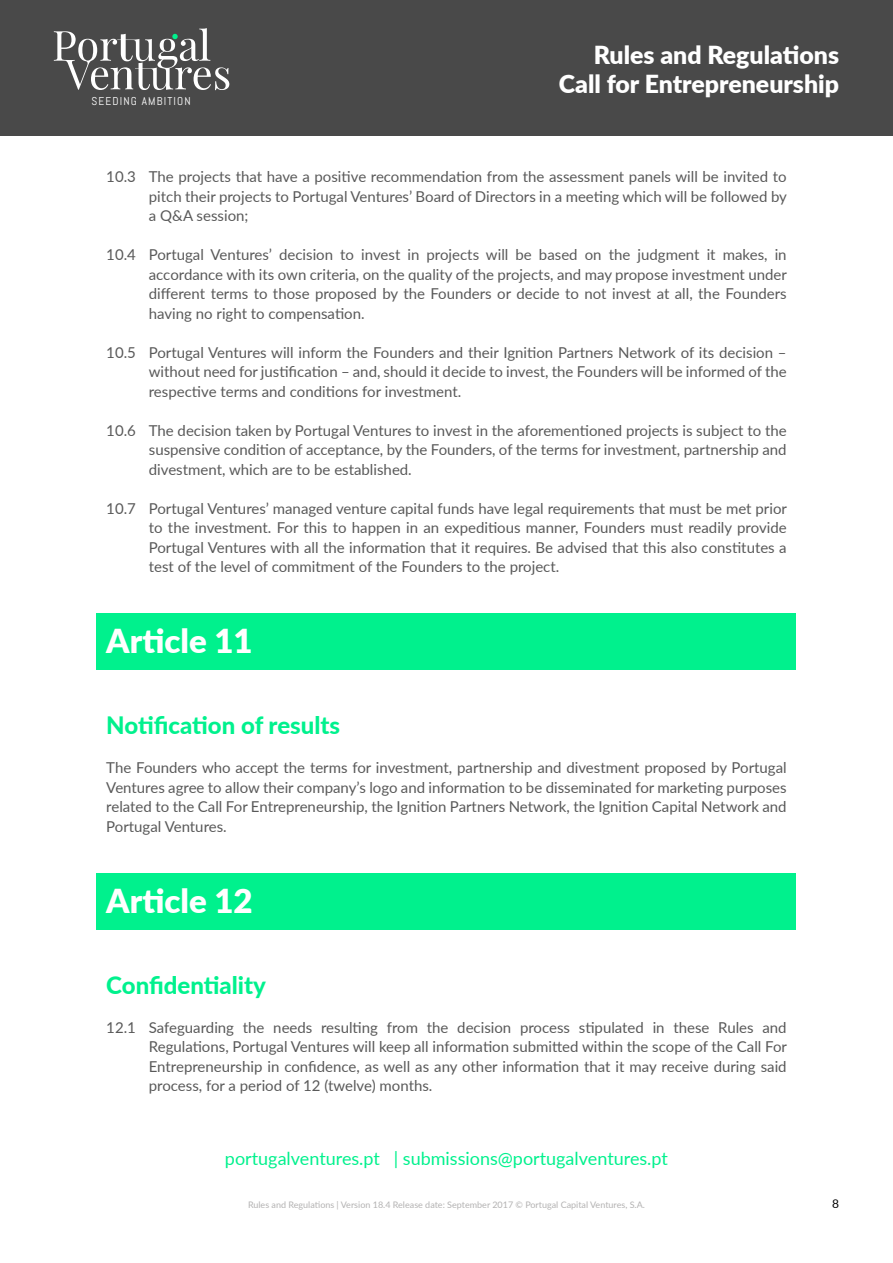
<style>
.page{position:relative;width:893px;height:1263px;background:#fff}
.page>*{position:absolute;margin:0;border:0;box-sizing:border-box;transform-origin:0 0}
.t1{font:900 33px "Lato";color:#fff}
.t2{font:900 24.9px/29.8px "Lato";color:#fff;text-align:right}
.t3{font:800 24px "Lato";color:#00f18d}
.t4{font:18px "Lato";color:#00f18d}
.t5{font:15px/19.5px "Lato";color:#595959;text-align:justify}
.t6{font:12px "Lato";color:#000}
.t7{font:11.4px "Abel";letter-spacing:.1em;color:#fff}
.t8{font:9px "Lato";color:#b3b2b2}
</style>
<div class="page">
<div style="left:1px;top:1px;width:892px;height:135px;background:#494949"></div>
<svg style="left:54px;top:28px;width:175px;height:62px"></svg>
<div style="left:97px;top:614px;width:699px;height:56px;background:#00f18d"></div>
<div style="left:97px;top:873px;width:699px;height:56px;background:#00f18d"></div>
<p class="t7" style="left:91px;top:94px;width:101px">SEEDING AMBITION</p>
<h2 class="t2" style="left:559px;top:38px;width:282px">Rules and Regulations<br>Call for Entrepreneurship</h2>
<p class="t5" style="left:149px;top:166px;width:640px;text-indent:-43px">10.3 The projects that have a positive recommendation from the assessment panels will be invited to pitch their projects to Portugal Ventures’ Board of Directors in a meeting which will be followed by a Q&amp;A session;</p>
<p class="t5" style="left:149px;top:244px;width:640px;text-indent:-43px">10.4 Portugal Ventures’ decision to invest in projects will be based on the judgment it makes, in accordance with its own criteria, on the quality of the projects, and may propose investment under different terms to those proposed by the Founders or decide to not invest at all, the Founders having no right to compensation.</p>
<p class="t5" style="left:149px;top:342px;width:639px;text-indent:-43px">10.5 Portugal Ventures will inform the Founders and their Ignition Partners Network of its decision – without need for justification – and, should it decide to invest, the Founders will be informed of the respective terms and conditions for investment.</p>
<p class="t5" style="left:149px;top:420px;width:639px;text-indent:-43px">10.6 The decision taken by Portugal Ventures to invest in the aforementioned projects is subject to the suspensive condition of acceptance, by the Founders, of the terms for investment, partnership and divestment, which are to be established.</p>
<p class="t5" style="left:149px;top:498px;width:640px;text-indent:-43px">10.7 Portugal Ventures’ managed venture capital funds have legal requirements that must be met prior to the investment. For this to happen in an expeditious manner, Founders must readily provide Portugal Ventures with all the information that it requires. Be advised that this also constitutes a test of the level of commitment of the Founders to the project.</p>
<h1 class="t1" style="left:106px;top:616px;width:148px">Article 11</h1>
<h3 class="t3" style="left:106px;top:708px;width:235px">Notification of results</h3>
<p class="t5" style="left:106px;top:757px;width:682px">The Founders who accept the terms for investment, partnership and divestment proposed by Portugal Ventures agree to allow their company’s logo and information to be disseminated for marketing purposes related to the Call For Entrepreneurship, the Ignition Partners Network, the Ignition Capital Network and Portugal Ventures.</p>
<h1 class="t1" style="left:106px;top:876px;width:148px">Article 12</h1>
<h3 class="t3" style="left:106px;top:967px;width:161px">Confidentiality</h3>
<p class="t5" style="left:149px;top:1017px;width:640px;text-indent:-43px">12.1 Safeguarding the needs resulting from the decision process stipulated in these Rules and Regulations, Portugal Ventures will keep all information submitted within the scope of the Call For Entrepreneurship in confidence, as well as any other information that it may receive during said process, for a period of 12 (twelve) months.</p>
<p class="t4" style="left:225px;top:1145px;width:444px">portugalventures.pt | submissions@portugalventures.pt</p>
<p class="t8" style="left:248px;top:1198px;width:398px">Rules and Regulations | Version 18.4 Release date: September 2017 © Portugal Capital Ventures, S.A.</p>
<p class="t6" style="left:832px;top:1195px;width:8px">8</p>
</div>
